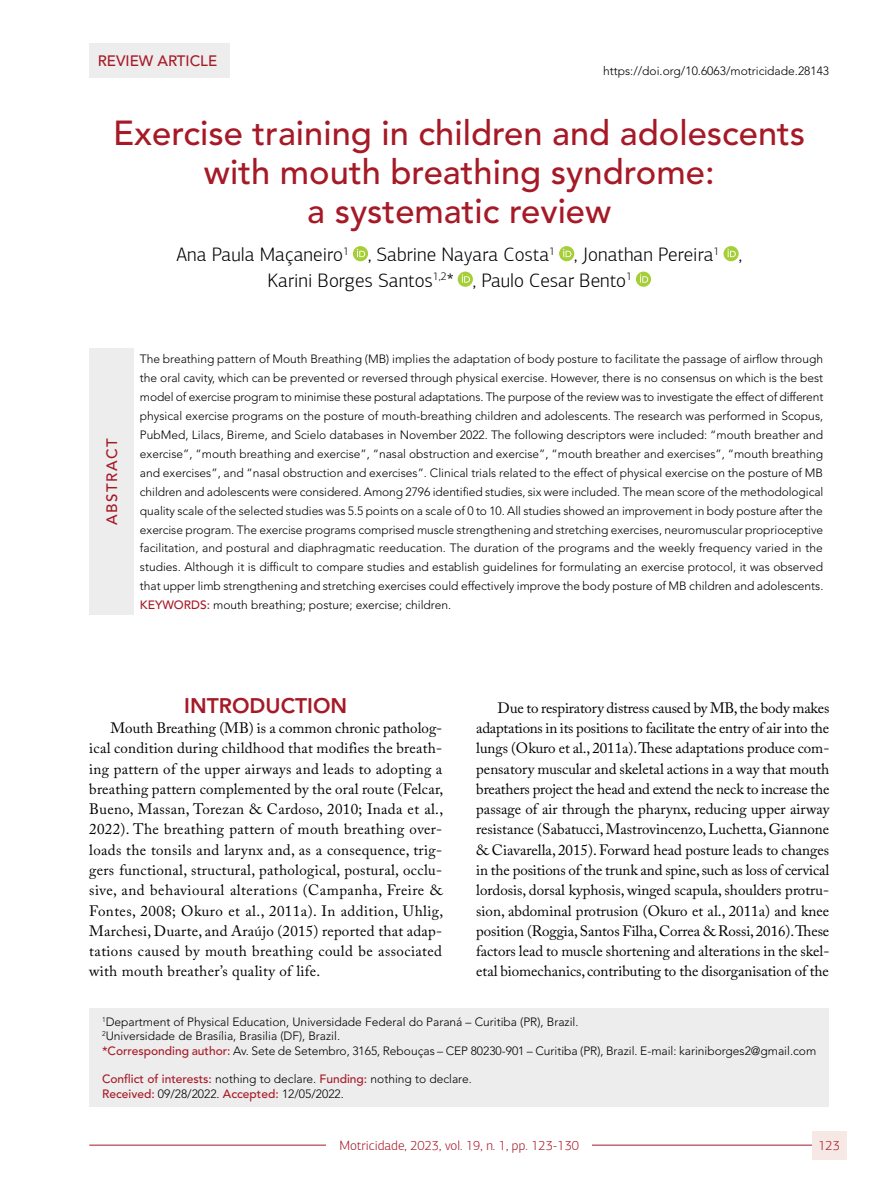
<style>
.page{position:relative;width:893px;height:1191px;background:#fff}
.page>*{position:absolute;margin:0;border:0;box-sizing:border-box;transform-origin:0 0}
.t1{font:500 34.5px/39px "Avenir LT Std";color:#a61926;text-align:center}
.t2{font:800 21px "Avenir LT Std";color:#a61926}
.t3{font:300 19.5px/25.5px "PF Agora Sans Pro";color:#000}
.t4{font:15px/20.2px "Adobe Caslon Pro";letter-spacing:.01em;color:#000;text-align:justify}
.t5{font:500 15px "Avenir LT Std";color:#a61926}
.t6{font:500 15px "Avenir LT Std";letter-spacing:.1em;color:#a61926}
.t7{font:300 13.5px "PF Agora Sans Pro";color:#a61926}
.t8{font:300 12px/18.9px "Avenir LT Std";color:#000}
.s1{font-weight:500;color:#a61926}
</style>
<div class="page">
<hr style="left:89px;top:1144px;width:740px;height:1px;background:#a61926">
<div style="left:812px;top:1130px;width:34px;height:29px;background:#f6e8e4"></div>
<div style="left:89px;top:43px;width:141px;height:34px;background:#ededed"></div>
<div style="left:89px;top:1008px;width:740px;height:98px;background:#ededed"></div>
<svg style="left:353px;top:246px;width:15px;height:15px"></svg>
<svg style="left:357px;top:249px;width:8px;height:8px"></svg>
<svg style="left:559px;top:246px;width:15px;height:15px"></svg>
<svg style="left:563px;top:249px;width:8px;height:8px"></svg>
<svg style="left:723px;top:246px;width:16px;height:15px"></svg>
<svg style="left:727px;top:249px;width:9px;height:8px"></svg>
<svg style="left:458px;top:271px;width:15px;height:16px"></svg>
<svg style="left:462px;top:274px;width:8px;height:9px"></svg>
<svg style="left:636px;top:271px;width:15px;height:16px"></svg>
<svg style="left:640px;top:274px;width:8px;height:9px"></svg>
<div style="left:89px;top:348px;width:45px;height:267px;background:#ededed"></div>
<div style="left:327px;top:1133px;width:265px;height:23px;background:#fff"></div>
<p class="t5" style="left:98px;top:52px;width:121px">REVIEW ARTICLE</p>
<p class="t8" style="left:603px;top:61px;width:228px">https://doi.org/10.6063/motricidade.28143</p>
<h1 class="t1" style="left:113px;top:114px;width:694px">Exercise training in children and adolescents with mouth breathing syndrome:<br>a systematic review</h1>
<h3 class="t3" style="left:267px;top:242px;width:476px;text-indent:-91px">Ana Paula Maçaneiro<sup>1</sup> , Sabrine Nayara Costa<sup>1</sup> , Jonathan Pereira<sup>1</sup> ,<br>Karini Borges Santos<sup>1,2</sup>* , Paulo Cesar Bento<sup>1</sup></h3>
<p class="t6" style="left:103px;top:525px;width:88px;rotate:-90deg">ABSTRACT</p>
<p class="t8" style="left:140px;top:350px;width:685px;text-align:justify">The breathing pattern of Mouth Breathing (MB) implies the adaptation of body posture to facilitate the passage of airflow through the oral cavity, which can be prevented or reversed through physical exercise. However, there is no consensus on which is the best model of exercise program to minimise these postural adaptations. The purpose of the review was to investigate the effect of different physical exercise programs on the posture of mouth-breathing children and adolescents. The research was performed in Scopus, PubMed, Lilacs, Bireme, and Scielo databases in November 2022. The following descriptors were included: “mouth breather and exercise”, “mouth breathing and exercise”, “nasal obstruction and exercise”, “mouth breather and exercises”, “mouth breathing and exercises”, and “nasal obstruction and exercises”. Clinical trials related to the effect of physical exercise on the posture of MB children and adolescents were considered. Among 2796 identified studies, six were included. The mean score of the methodological quality scale of the selected studies was 5.5 points on a scale of 0 to 10. All studies showed an improvement in body posture after the exercise program. The exercise programs comprised muscle strengthening and stretching exercises, neuromuscular proprioceptive facilitation, and postural and diaphragmatic reeducation. The duration of the programs and the weekly frequency varied in the studies. Although it is difficult to compare studies and establish guidelines for formulating an exercise protocol, it was observed that upper limb strengthening and stretching exercises could effectively improve the body posture of MB children and adolescents.<br><span class="s1">KEYWORDS:</span> mouth breathing; posture; exercise; children.</p>
<h2 class="t2" style="left:184px;top:693px;width:164px">INTRODUCTION</h2>
<p class="t4" style="left:89px;top:718px;width:356px;text-indent:21px">Mouth Breathing (MB) is a common chronic patholog&shy;ical condition during childhood that modifies the breath&shy;ing pattern of the upper airways and leads to adopting a breathing pattern complemented by the oral route (Felcar, Bueno, Massan, Torezan &amp; Cardoso, 2010; Inada et al., 2022). The breathing pattern of mouth breathing over&shy;loads the tonsils and larynx and, as a consequence, trig&shy;gers functional, structural, pathological, postural, occlu&shy;sive, and behavioural alterations (Campanha, Freire &amp; Fontes, 2008; Okuro et al., 2011a). In addition, Uhlig, Marchesi, Duarte, and Araújo (2015) reported that adap&shy;tations caused by mouth breathing could be associated with mouth breather’s quality of life.</p>
<p class="t4" style="left:476px;top:697px;width:355px;text-indent:21px">Due to respiratory distress caused by MB, the body makes adaptations in its positions to facilitate the entry of air into the lungs (Okuro et al., 2011a). These adaptations produce com&shy;pensatory muscular and skeletal actions in a way that mouth breathers project the head and extend the neck to increase the passage of air through the pharynx, reducing upper airway resistance (Sabatucci, Mastrovincenzo, Luchetta, Giannone &amp; Ciavarella, 2015). Forward head posture leads to changes in the positions of the trunk and spine, such as loss of cervical lordosis, dorsal kyphosis, winged scapula, shoulders protru&shy;sion, abdominal protrusion (Okuro et al., 2011a) and knee position (Roggia, Santos Filha, Correa &amp; Rossi, 2016). These factors lead to muscle shortening and alterations in the skel&shy;etal biomechanics, contributing to the disorganisation of the</p>
<p class="t8" style="left:102px;top:1014px;width:716px;line-height:14.4px"><sup>1</sup>Department of Physical Education, Universidade Federal do Paraná – Curitiba (PR), Brazil.<br><sup>2</sup>Universidade de Brasília, Brasilia (DF), Brazil.<br><span class="s1">*Corresponding author:</span> Av. Sete de Setembro, 3165, Rebouças – CEP 80230-901 – Curitiba (PR), Brazil. E-mail: kariniborges2@gmail.com</p>
<p class="t8" style="left:102px;top:1072px;width:371px;line-height:14.4px"><span class="s1">Conflict of interests:</span> nothing to declare. <span class="s1">Funding:</span> nothing to declare.<br><span class="s1">Received:</span> 09/28/2022. <span class="s1">Accepted:</span> 12/05/2022.</p>
<p class="t7" style="left:340px;top:1137px;width:192px">Geriatr Gerontol Aging. 20XX;XX(X):</p>
<p class="t7" style="left:818px;top:1137px;width:23px">123</p>
<p class="t7" style="left:339px;top:1137px;width:241px">Motricidade, 2023, vol. 19, n. 1, pp. 123-130</p>
</div>
